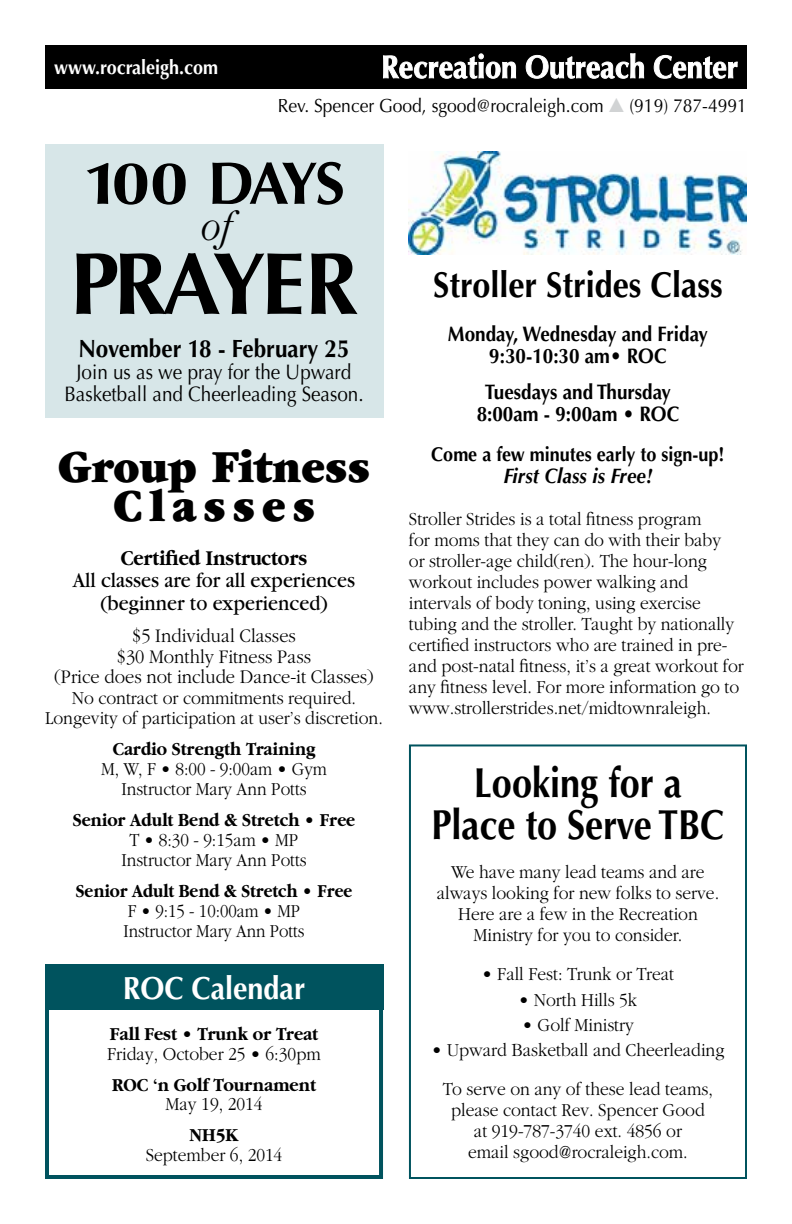
<style>
.page{position:relative;width:792px;height:1224px;background:#fff}
.page>*{position:absolute;margin:0;border:0;box-sizing:border-box;transform-origin:0 0}
.t1{font:700 88px "Optima";letter-spacing:-.05em;color:#000}
.t2{font:700 60px "Optima";letter-spacing:-.09em;color:#000;scale:1.15 1}
.t3{font:900 48px/39px "Garamond";letter-spacing:-.005em;color:#000;text-align:center;scale:.92 1}
.t4{font:italic 300 43px "Garamond";color:#000;scale:.92 1}
.t5{font:700 42px/42px "Optima";letter-spacing:-.005em;color:#000;text-align:center;scale:.86 1}
.t6{font:700 36px "Optima";color:#000;scale:.9 1}
.t7{font:700 32px "Optima";color:#fff;scale:.9 1}
.t8{font:700 25px "Optima";color:#000;scale:.9 1}
.t9{font:22px/22.6px "Garamond";color:#000;text-align:center;scale:.92 1}
.t10{font:700 22px "Garamond";color:#000;scale:.88 1}
.t11{font:700 21px/22px "Optima";color:#000;text-align:center;scale:.9 1}
.t12{font:21px/22px "Optima";color:#000;text-align:center;scale:.9 1}
.t13{font:italic 700 21px "Optima";letter-spacing:.005em;color:#000;scale:.9 1}
.t14{font:300 20px/20.6px "Garamond";color:#000;text-align:center;scale:.92 1}
.t15{font:700 20px "Optima";color:#000;scale:.9 1}
.t16{font:700 20px "Optima";color:#fff;scale:.9 1}
.t17{font:300 19px/21px "Garamond";color:#000;text-align:center;scale:.92 1}
.t18{font:300 19px/20px "Garamond";color:#000;text-align:center;scale:.9 1}
.t19{font:19px "Optima";color:#000;scale:.92 1}
.t20{font:700 19px "Garamond";color:#000;scale:.9 1}
.t21{font:700 19px "Garamond";color:#000;scale:.92 1}
.t22{font:300 19px/20px "Garamond";color:#000;scale:.88 1}
.t23{font:700 19px "Garamond";color:#000;scale:.88 1}
.s1{color:#d1d3d4}
</style>
<div class="page">
<div style="left:45px;top:45px;width:702px;height:43px;background:#000"></div>
<svg style="left:383px;top:53px;width:133px;height:26px"></svg>
<svg style="left:526px;top:53px;width:118px;height:26px"></svg>
<svg style="left:654px;top:55px;width:84px;height:24px"></svg>
<img style="left:409px;top:151px;width:337px;height:103px">
<div style="left:409px;top:744px;width:338px;height:435px;border:2px solid #00535e"></div>
<div style="left:45px;top:964px;width:338px;height:46px;background:#00535e"></div>
<div style="left:45px;top:965px;width:338px;height:214px;border:4px solid #00535e"></div>
<div style="left:45px;top:144px;width:338px;height:273px;background:#d7e6e8"></div>
<p class="t16" style="left:54px;top:55px;width:184px">www.rocraleigh.com</p>
<p class="t19" style="left:278px;top:95px;width:511px">Rev. Spencer Good, sgood@rocraleigh.com <span class="s1">▲</span> (919) 787-4991</p>
<h2 class="t2" style="left:83px;top:148px;width:229px">100 DAYS</h2>
<h3 class="t4" style="left:198px;top:203px;width:36px">of</h3>
<h1 class="t1" style="left:70px;top:233px;width:289px">PRAYER</h1>
<h3 class="t8" style="left:78px;top:334px;width:303px">November 18 - February 25</h3>
<p class="t12" style="left:64px;top:361px;width:334px">Join us as we pray for the Upward<br>Basketball and Cheerleading Season.</p>
<h3 class="t3" style="left:58px;top:447px;width:342px">Group Fitness<br>Classes</h3>
<p class="t10" style="left:121px;top:546px;width:214px">Certified Instructors</p>
<p class="t9" style="left:73px;top:569px;width:308px">All classes are for all experiences (beginner to experienced)</p>
<p class="t14" style="left:54px;top:626px;width:349px">$5 Individual Classes<br>$30 Monthly Fitness Pass<br>(Price does not include Dance-it Classes)</p>
<p class="t17" style="left:45px;top:689px;width:369px;line-height:19.6px">No contract or commitments required.<br>Longevity of participation at user’s discretion.</p>
<p class="t20" style="left:113px;top:739px;width:227px">Cardio Strength Training</p>
<p class="t18" style="left:101px;top:760px;width:253px">M, W, F • 8:00 - 9:00am • Gym<br>Instructor Mary Ann Potts</p>
<p class="t20" style="left:73px;top:810px;width:315px">Senior Adult Bend &amp; Stretch • Free</p>
<p class="t18" style="left:121px;top:830px;width:207px">T • 8:30 - 9:15am • MP<br>Instructor Mary Ann Potts</p>
<p class="t23" style="left:76px;top:880px;width:315px">Senior Adult Bend &amp; Stretch • Free</p>
<p class="t22" style="left:123px;top:901px;width:207px">F • 9:15 - 10:00am • MP<br>Instructor Mary Ann Potts</p>
<h3 class="t7" style="left:123px;top:970px;width:204px">ROC Calendar</h3>
<p class="t21" style="left:110px;top:1024px;width:228px">Fall Fest • Trunk or Treat</p>
<p class="t17" style="left:107px;top:1044px;width:234px">Friday, October 25 • 6:30pm</p>
<p class="t21" style="left:112px;top:1074px;width:223px">ROC ‘n Golf Tournament</p>
<p class="t17" style="left:166px;top:1094px;width:107px">May 19, 2014</p>
<p class="t21" style="left:190px;top:1124px;width:55px">NH5K</p>
<p class="t17" style="left:146px;top:1145px;width:150px">September 6, 2014</p>
<h3 class="t6" style="left:433px;top:264px;width:323px">Stroller Strides Class</h3>
<p class="t11" style="left:448px;top:323px;width:291px">Monday, Wednesday and Friday<br>9:30-10:30 am• ROC</p>
<p class="t11" style="left:477px;top:381px;width:227px">Tuesdays and Thursday<br>8:00am - 9:00am • ROC</p>
<p class="t15" style="left:431px;top:442px;width:327px">Come a few minutes early to sign-up!</p>
<p class="t13" style="left:504px;top:463px;width:167px">First Class is Free!</p>
<p class="t17" style="left:409px;top:509px;width:366px;text-align:left">Stroller Strides is a total fitness program<br>for moms that they can do with their baby<br>or stroller-age child(ren). The hour-long workout includes power walking and intervals of body toning, using exercise tubing and the stroller. Taught by nationally certified instructors who are trained in pre&shy;and post-natal fitness, it’s a great workout for any fitness level. For more information go to www.strollerstrides.net/midtownraleigh.</p>
<h3 class="t5" style="left:432px;top:763px;width:342px">Looking for a<br>Place to Serve TBC</h3>
<p class="t17" style="left:437px;top:862px;width:309px">We have many lead teams and are always looking for new folks to serve.<br>Here are a few in the Recreation<br>Ministry for you to consider.</p>
<p class="t17" style="left:482px;top:964px;width:210px">• Fall Fest: Trunk or Treat</p>
<p class="t17" style="left:519px;top:989px;width:131px">• North Hills 5k</p>
<p class="t17" style="left:522px;top:1015px;width:123px">• Golf Ministry</p>
<p class="t17" style="left:431px;top:1031px;width:320px;line-height:39px">• Upward Basketball and Cheerleading<br>To serve on any of these lead teams,</p>
<p class="t17" style="left:451px;top:1100px;width:277px">please contact Rev. Spencer Good at 919-787-3740 ext. 4856 or<br>email sgood@rocraleigh.com.</p>
</div>
